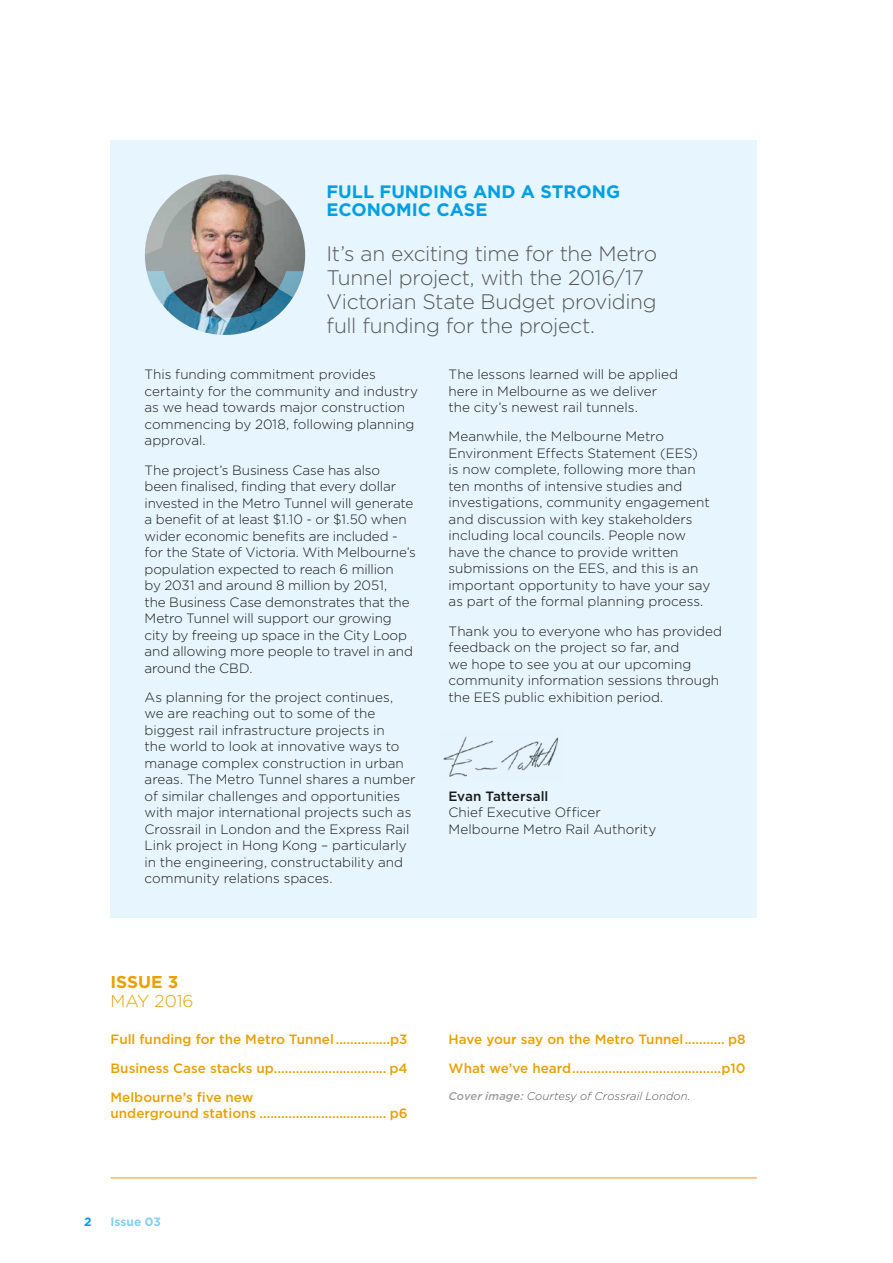
<style>
.page{position:relative;width:893px;height:1263px;background:#fff}
.page>*{position:absolute;margin:0;border:0;box-sizing:border-box;transform-origin:0 0}
.t1{font:300 21px/24px "Gotham HTF";letter-spacing:-.02em;color:#565656}
.t2{font:700 18px/18px "Gotham HTF";color:#009ee3}
.t3{font:300 17.1px "Gotham HTF";color:#e9a000}
.t4{font:700 17.1px "Gotham HTF";color:#e9a000}
.t5{font:300 13.5px/16.5px "Gotham HTF";letter-spacing:-.005em;color:#1a1a18}
.t6{font:500 13.5px/29px "Gotham HTF";color:#e9a000;text-align:justify}
.t7{font:500 13.5px "Gotham HTF";color:#1a1a18}
.t8{font:700 12px "Gotham HTF";color:#82d0f5}
.t9{font:700 12px "Gotham HTF";color:#009ee3}
.t10{font:italic 300 11.25px "Gotham HTF";letter-spacing:.005em;color:#565656}
.s1{font-weight:500;color:#9c9d9d}
</style>
<div class="page">
<div style="left:111px;top:140px;width:646px;height:777px;background:#e6f5fe"></div>
<img style="left:145px;top:175px;width:160px;height:160px;border-radius:80px">
<img style="left:145px;top:174px;width:137px;height:81px">
<img style="left:146px;top:271px;width:158px;height:64px">
<img style="left:443px;top:736px;width:115px;height:41px">
<hr style="left:111px;top:1177px;width:646px;height:2px;background:#f1bc5b">
<h2 class="t2" style="left:326px;top:182px;width:295px">FULL FUNDING AND A STRONG<br>ECONOMIC CASE</h2>
<h1 class="t1" style="left:326px;top:241px;width:332px">It’s an exciting time for the Metro<br>Tunnel project, with the 2016/17<br>Victorian State Budget providing full funding for the project.</h1>
<p class="t5" style="left:145px;top:366px;width:275px">This funding commitment provides certainty for the community and industry as we head towards major construction commencing by 2018, following planning approval.</p>
<p class="t5" style="left:145px;top:461px;width:273px">The project’s Business Case has also been finalised, finding that every dollar invested in the Metro Tunnel will generate a benefit of at least $1.10 - or $1.50 when wider economic benefits are included - for the State of Victoria. With Melbourne’s population expected to reach 6 million<br>by 2031 and around 8 million by 2051,<br>the Business Case demonstrates that the Metro Tunnel will support our growing city by freeing up space in the City Loop and allowing more people to travel in and around the CBD.</p>
<p class="t5" style="left:145px;top:689px;width:272px">As planning for the project continues, we are reaching out to some of the biggest rail infrastructure projects in<br>the world to look at innovative ways to manage complex construction in urban areas. The Metro Tunnel shares a number of similar challenges and opportunities with major international projects such as Crossrail in London and the Express Rail Link project in Hong Kong – particularly in the engineering, constructability and community relations spaces.</p>
<p class="t5" style="left:449px;top:366px;width:231px">The lessons learned will be applied here in Melbourne as we deliver the city’s newest rail tunnels.</p>
<p class="t5" style="left:449px;top:428px;width:263px">Meanwhile, the Melbourne Metro Environment Effects Statement (EES) is now complete, following more than ten months of intensive studies and investigations, community engagement and discussion with key stakeholders including local councils. People now have the chance to provide written submissions on the EES, and this is an important opportunity to have your say as part of the formal planning process.</p>
<p class="t5" style="left:449px;top:622px;width:275px">Thank you to everyone who has provided feedback on the project so far, and<br>we hope to see you at our upcoming community information sessions through the EES public exhibition period.</p>
<p class="t7" style="left:449px;top:788px;width:101px">Evan Tattersall</p>
<p class="t5" style="left:449px;top:804px;width:209px">Chief Executive Officer<br>Melbourne Metro Rail Authority</p>
<p class="t4" style="left:111px;top:972px;width:69px">ISSUE 3</p>
<p class="t3" style="left:111px;top:991px;width:84px">MAY 2016</p>
<p class="t6" style="left:111px;top:1024px;width:299px">Full funding for the Metro Tunnel...............p3<br>Business Case stacks up............................... p4<br>Melbourne’s five new</p>
<p class="t6" style="left:111px;top:1098px;width:298px">underground stations ................................... p6</p>
<p class="t9" style="left:84px;top:1215px;width:9px">2</p>
<p class="t8" style="left:111px;top:1215px;width:52px">Issue 03</p>
<p class="t6" style="left:449px;top:1024px;width:298px">Have your say on the Metro Tunnel........... p8<br>What we’ve heard.........................................p10</p>
<p class="t10" style="left:449px;top:1090px;width:243px"><span class="s1">Cover image:</span> Courtesy of Crossrail London.</p>
</div>
